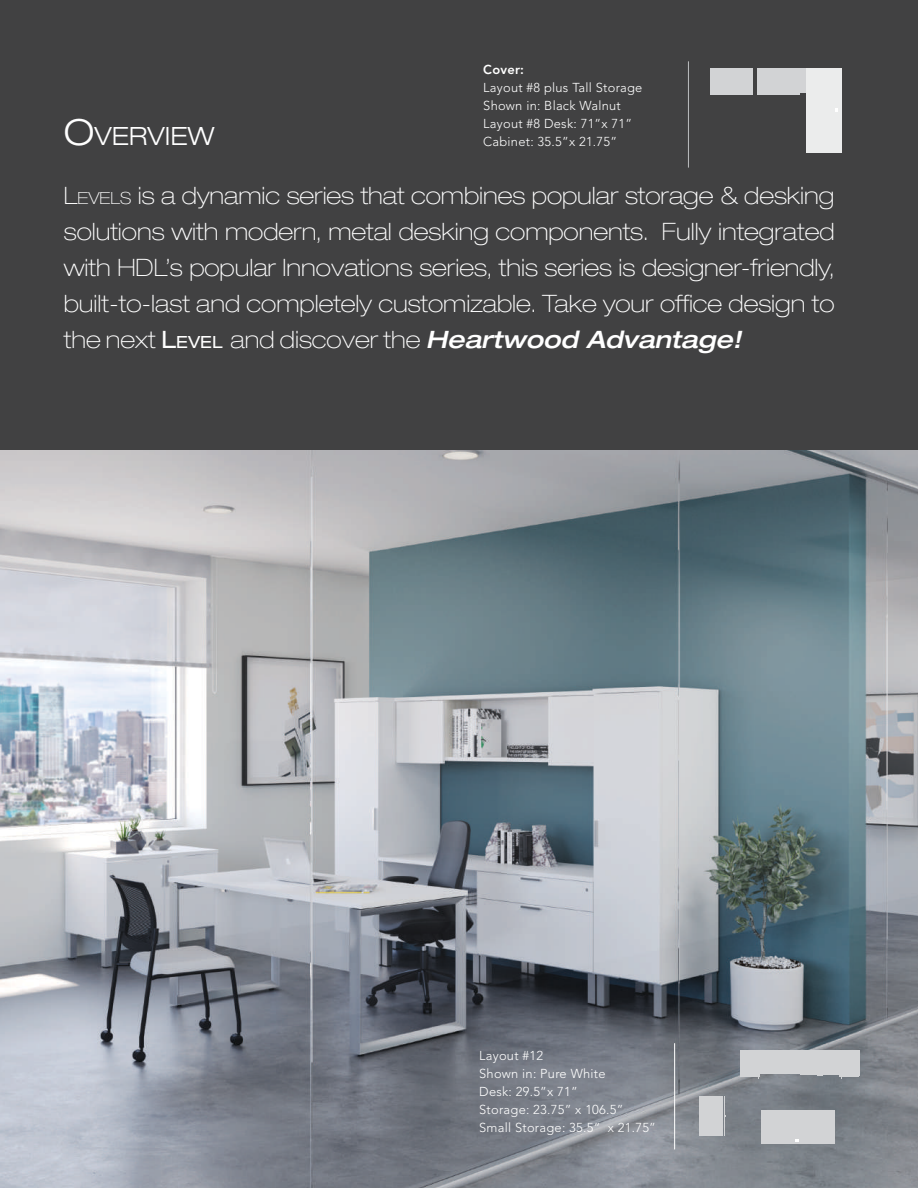
<style>
.page{position:relative;width:918px;height:1188px;background:#fff}
.page>*{position:absolute;margin:0;border:0;box-sizing:border-box;transform-origin:0 0}
.t1{font:300 expanded 25.2px "Helvetica Neue LT Pro";color:#fff}
.t2{font:100 expanded 24px/36px "Helvetica Neue LT Pro";color:#fff;text-align:justify}
.t3{font:300 12.9px/18px "Avenir LT Std";letter-spacing:.02em;color:#fff}
.t4{font:800 12.9px "Avenir LT Std";letter-spacing:.02em;color:#fff}
.s1{font-size:36px}
.s2{font-size:16.8px}
.s3{font-weight:400}
.s4{font-weight:400;font-size:16.8px}
.s5{font-weight:500;font-style:italic}
</style>
<div class="page">
<img style="left:0;top:450px;width:918px;height:738px">
<div style="left:0;top:0;width:918px;height:450px;background:#414142"></div>
<div style="left:710px;top:68px;width:43px;height:24px;background:#d2d3d5"></div>
<hr style="left:710px;top:93px;width:43px;height:1px;background:#d2d3d5">
<hr style="left:757px;top:93px;width:42px;height:1px;background:#d2d3d5">
<div style="left:757px;top:68px;width:85px;height:24px;background:#d2d3d5"></div>
<div style="left:807px;top:68px;width:35px;height:85px;background:#ebecec"></div>
<hr style="left:688px;top:61px;width:1px;height:107px;background:#bcbec0">
<div style="left:762px;top:1111px;width:73px;height:33px;background:#d2d3d5"></div>
<div style="left:699px;top:1096px;width:24px;height:40px;background:#d2d3d5"></div>
<hr style="left:724px;top:1096px;width:1px;height:40px;background:#d2d3d5">
<div style="left:760px;top:1050px;width:79px;height:23px;background:#d2d3d5"></div>
<div style="left:740px;top:1050px;width:20px;height:26px;background:#d2d3d5"></div>
<div style="left:839px;top:1050px;width:21px;height:26px;background:#d2d3d5"></div>
<hr style="left:800px;top:1074px;width:38px;height:1px;background:#d2d3d5">
<svg style="left:740px;top:1076px;width:20px;height:3px"></svg>
<svg style="left:839px;top:1076px;width:20px;height:3px"></svg>
<hr style="left:674px;top:1043px;width:1px;height:106px;background:#fff">
<p class="t1" style="left:64px;top:121px;width:152px"><span class="s1">O</span>VERVIEW</p>
<p class="t4" style="left:483px;top:61px;width:42px">Cover:</p>
<p class="t3" style="left:483px;top:78px;width:161px">Layout #8 plus Tall Storage<br>Shown in: Black Walnut<br>Layout #8 Desk: 71”x 71”<br>Cabinet: 35.5”x 21.75”</p>
<p class="t2" style="left:64px;top:177px;width:772px">L<span class="s2">EVELS</span> is a dynamic series that combines popular storage &amp; desking solutions with modern, metal desking components. Fully integrated with HDL’s popular Innovations series, this series is designer-friendly, built-to-last and completely customizable. Take your office design to the next <span class="s3">L</span><span class="s4">EVEL</span> and discover the <span class="s5">Heartwood Advantage!</span></p>
<p class="t3" style="left:479px;top:1046px;width:178px">Layout #12<br>Shown in: Pure White<br>Desk: 29.5”x 71”<br>Storage: 23.75” x 106.5”<br>Small Storage: 35.5” x 21.75”</p>
</div>
